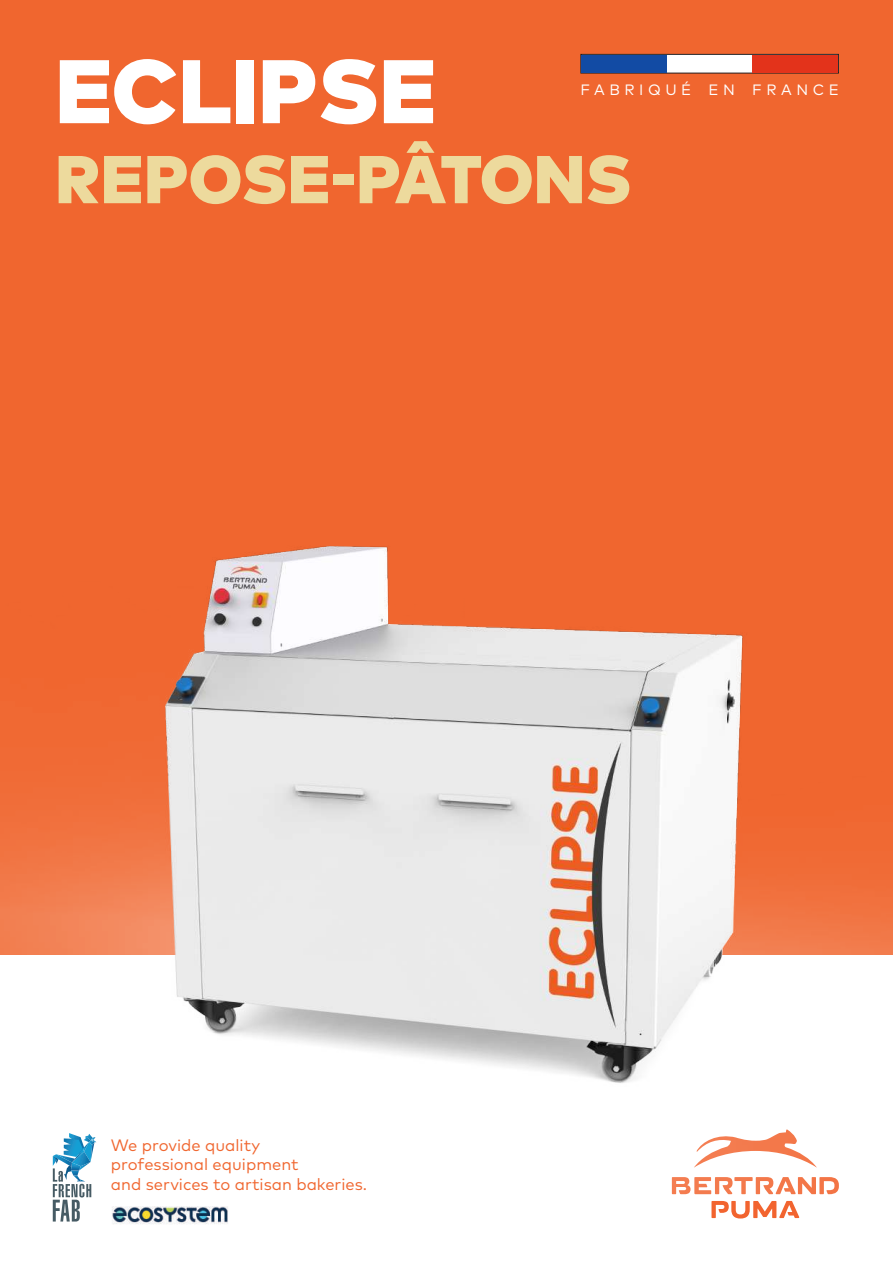
<style>
.page{position:relative;width:893px;height:1263px;background:#fff}
.page>*{position:absolute;margin:0;border:0;box-sizing:border-box;transform-origin:0 0}
.t1{font:900 90px "Mark Pro";letter-spacing:.005em;color:#fff}
.t2{font:900 67.5px "Mark Pro";letter-spacing:.005em;color:#edda9d}
.t3{font:16.5px/19.5px "Mark Pro";color:#f0662f}
.t4{font:15px "Mark Pro";letter-spacing:.305em;color:#fff}
</style>
<div class="page">
<div style="left:0;top:0;width:893px;height:955px;background:#f0662f"></div>
<svg style="left:711px;top:1201px;width:88px;height:17px"></svg>
<img style="left:0;top:546px;width:893px;height:654px">
<svg style="left:53px;top:1133px;width:43px;height:88px"></svg>
<div style="left:581px;top:54px;width:257px;height:19px;background:#fff"></div>
<div style="left:580px;top:54px;width:259px;height:19px;border:1px solid #231f20"></div>
<div style="left:581px;top:55px;width:85px;height:18px;background:#124ba4"></div>
<div style="left:753px;top:55px;width:85px;height:18px;background:#e3331b"></div>
<img style="left:112px;top:1206px;width:116px;height:18px">
<h1 class="t1" style="left:55px;top:22px;width:383px">ECLIPSE</h1>
<h2 class="t2" style="left:55px;top:127px;width:578px">REPOSE-PÂTONS</h2>
<p class="t4" style="left:580px;top:78px;width:260px">FABRIQUÉ EN FRANCE</p>
<p class="t3" style="left:111px;top:1134px;width:258px">We provide quality<br>professional equipment<br>and services to artisan bakeries.</p>
</div>
